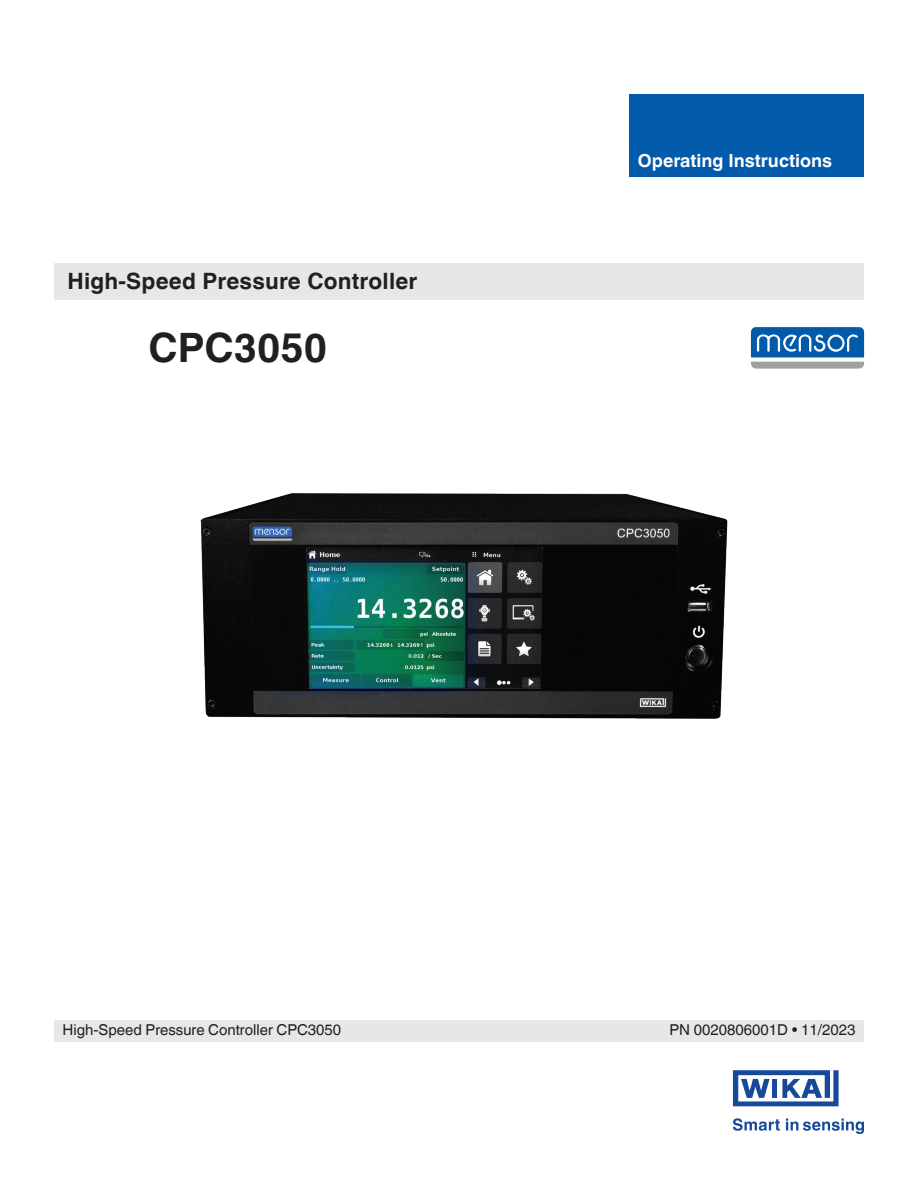
<style>
.page{position:relative;width:918px;height:1188px;background:#fff}
.page>*{position:absolute;margin:0;border:0;box-sizing:border-box;transform-origin:0 0}
.t1{font:700 40.5px "Helvetica World";color:#231f20}
.t2{font:700 22.5px "Helvetica World";letter-spacing:.01em;color:#231f20}
.t3{font:700 18px "Helvetica World";color:#fff}
.t4{font:15px "Helvetica World";color:#231f20}
</style>
<div class="page">
<div style="left:629px;top:94px;width:235px;height:83px;background:#015aaa"></div>
<div style="left:54px;top:263px;width:810px;height:36px;background:#e6e7e9"></div>
<div style="left:54px;top:1021px;width:810px;height:21px;background:#e6e7e9"></div>
<svg style="left:751px;top:327px;width:113px;height:42px;background:#568bbc"></svg>
<img style="left:200px;top:493px;width:528px;height:226px">
<svg style="left:733px;top:1070px;width:106px;height:36px"></svg>
<svg style="left:733px;top:1118px;width:131px;height:16px"></svg>
<h2 class="t2" style="left:68px;top:268px;width:351px">High-Speed Pressure Controller</h2>
<h1 class="t1" style="left:148px;top:325px;width:180px">CPC3050</h1>
<p class="t3" style="left:638px;top:150px;width:196px">Operating Instructions</p>
<p class="t4" style="left:63px;top:1021px;width:280px">High-Speed Pressure Controller CPC3050</p>
<p class="t4" style="left:670px;top:1021px;width:187px">PN 0020806001D • 11/2023</p>
</div>
